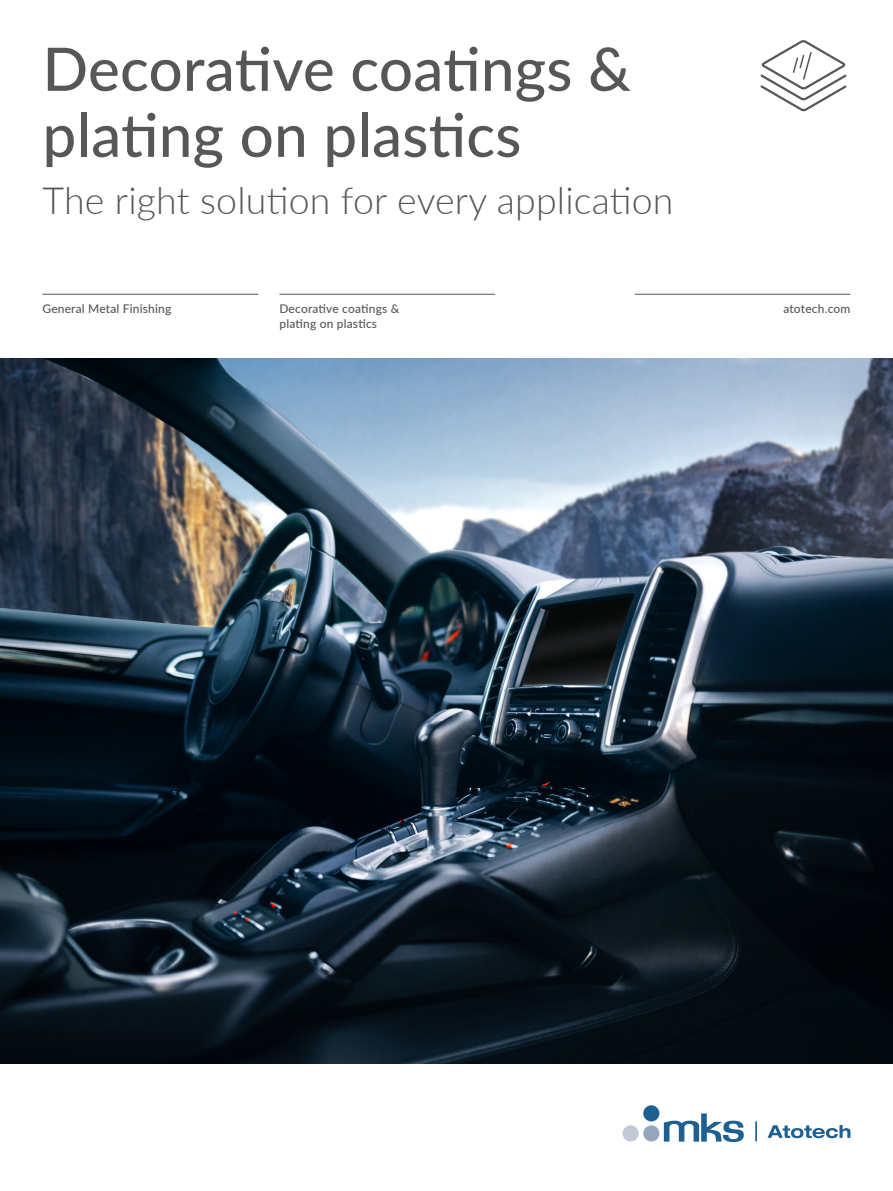
<style>
.page{position:relative;width:893px;height:1191px;background:#fff}
.page>*{position:absolute;margin:0;border:0;box-sizing:border-box;transform-origin:0 0}
.t1{font:500 60px/66px "Lato";letter-spacing:.005em;color:#575756}
.t2{font:300 37.5px "Lato";letter-spacing:.005em;color:#575756}
.t3{font:500 12px/15.8px "Lato";letter-spacing:.015em;color:#575756}
</style>
<div class="page">
<img style="left:0;top:358px;width:893px;height:705px">
<svg style="left:767px;top:1125px;width:83px;height:13px"></svg>
<div style="left:643px;top:1105px;width:16px;height:16px;background:#1f6092;border-radius:50%"></div>
<div style="left:643px;top:1125px;width:16px;height:16px;background:#95a6bc;border-radius:50%"></div>
<div style="left:623px;top:1125px;width:16px;height:16px;background:#c1cad6;border-radius:50%"></div>
<svg style="left:664px;top:1113px;width:80px;height:29px"></svg>
<hr style="left:755px;top:1121px;width:2px;height:20px;background:#1f6092">
<hr style="left:635px;top:294px;width:215px;height:1px;background:#575756">
<hr style="left:43px;top:294px;width:215px;height:1px;background:#575756">
<hr style="left:279px;top:294px;width:216px;height:1px;background:#575756">
<svg style="left:760px;top:40px;width:87px;height:72px"></svg>
<h1 class="t1" style="left:43px;top:33px;width:590px">Decorative coatings &amp; plating on plastics</h1>
<h2 class="t2" style="left:43px;top:174px;width:633px">The right solution for every application</h2>
<p class="t3" style="left:43px;top:300px;width:130px">General Metal Finishing</p>
<p class="t3" style="left:279px;top:300px;width:121px">Decorative coatings &amp; plating on plastics</p>
<p class="t3" style="left:783px;top:300px;width:69px">atotech.com</p>
</div>
